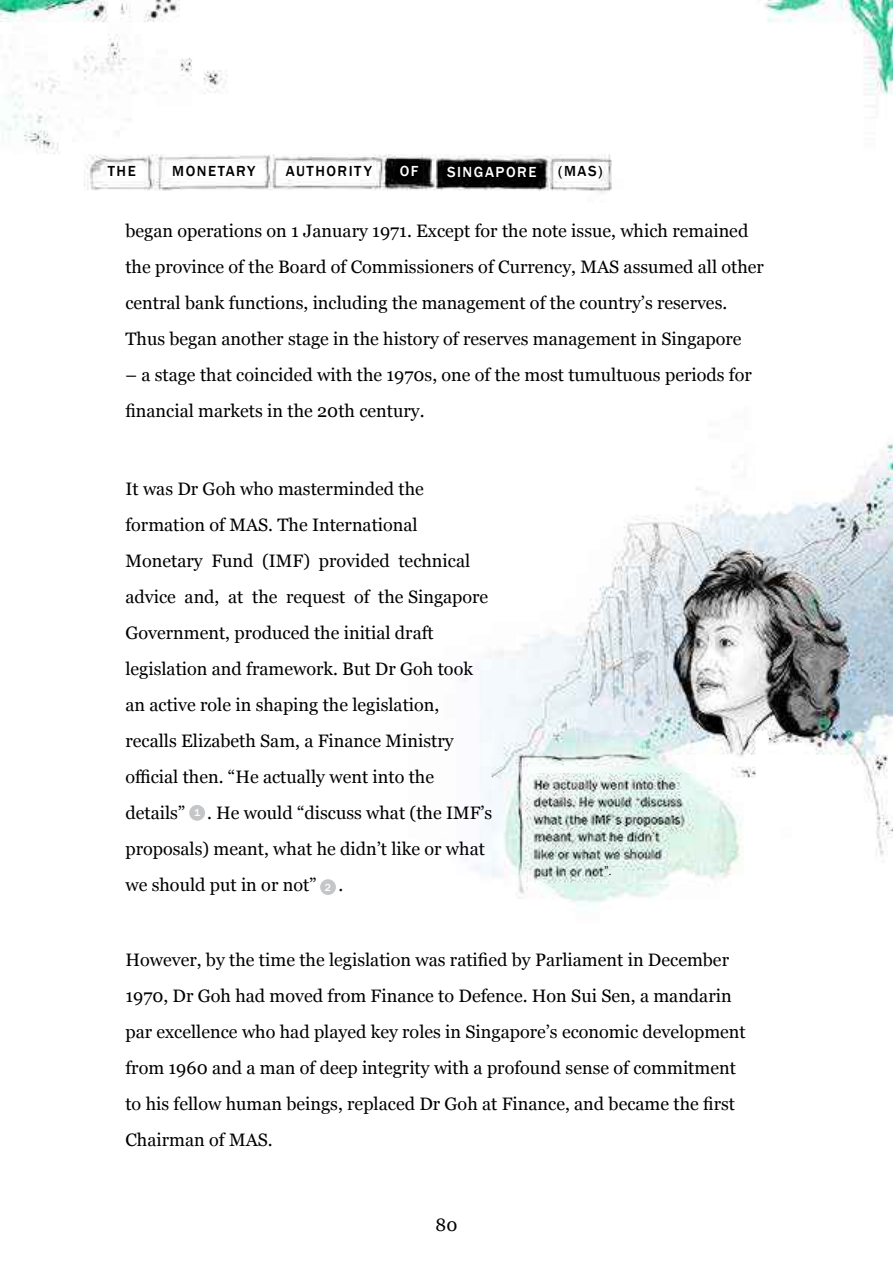
<style>
.page{position:relative;width:893px;height:1263px;background:#fff}
.page>*{position:absolute;margin:0;border:0;box-sizing:border-box;transform-origin:0 0}
.t1{font:18px/36px "Georgia";color:#000}
.t2{font:500 15px "Franklin Gothic";letter-spacing:.1em;color:#000}
.t3{font:500 15px "Franklin Gothic";letter-spacing:.1em;color:#fff}
.t4{font:12px "Arial";color:#000}
.t5{font:500 10.5px "Franklin Gothic";color:#fff}
</style>
<div class="page">
<img style="left:0;top:0;width:893px;height:193px">
<img style="left:200px;top:442px;width:693px;height:464px">
<div style="left:189px;top:805px;width:16px;height:16px;background:#c4c6c8;border-radius:50%"></div>
<div style="left:320px;top:879px;width:16px;height:16px;background:#c4c6c8;border-radius:50%"></div>
<img style="left:525px;top:774px;width:169px;height:109px">
<svg style="left:603px;top:872px;width:4px;height:4px"></svg>
<p class="t2" style="left:108px;top:165px;width:29px">THE</p>
<p class="t2" style="left:172px;top:165px;width:85px">MONETARY</p>
<p class="t2" style="left:286px;top:165px;width:87px">AUTHORITY</p>
<p class="t3" style="left:400px;top:165px;width:20px">OF</p>
<p class="t3" style="left:447px;top:166px;width:91px">SINGAPORE</p>
<p class="t2" style="left:558px;top:165px;width:46px">(MAS)</p>
<p class="t1" style="left:125px;top:214px;width:640px">began operations on 1 January 1971. Except for the note issue, which remained the province of the Board of Commissioners of Currency, MAS assumed all other central bank functions, including the management of the country’s reserves.<br>Thus began another stage in the history of reserves management in Singapore</p>
<p class="t1" style="left:125px;top:358px;width:628px">– a stage that coincided with the 1970s, one of the most tumultuous periods for financial markets in the 20th century.</p>
<p class="t1" style="left:125px;top:472px;width:368px">It was Dr Goh who masterminded the formation of MAS. The International Monetary Fund (IMF) provided technical advice and, at the request of the Singapore Government, produced the initial draft legislation and framework. But Dr Goh took an active role in shaping the legislation, recalls Elizabeth Sam, a Finance Ministry official then. “He actually went into the details” . He would “discuss what (the IMF’s proposals) meant, what he didn’t like or what we should put in or not” .</p>
<p class="t5" style="left:194px;top:808px;width:8px">1</p>
<p class="t5" style="left:325px;top:883px;width:8px">2</p>
<p class="t4" style="left:604px;top:864px;width:9px">”.</p>
<p class="t1" style="left:125px;top:941px;width:622px">However, by the time the legislation was ratified by Parliament in December 1970, Dr Goh had moved from Finance to Defence. Hon Sui Sen, a mandarin par excellence who had played key roles in Singapore’s economic development from 1960 and a man of deep integrity with a profound sense of commitment to his fellow human beings, replaced Dr Goh at Finance, and became the first Chairman of MAS.</p>
<p class="t1" style="left:436px;top:1208px;width:23px">80</p>
</div>
